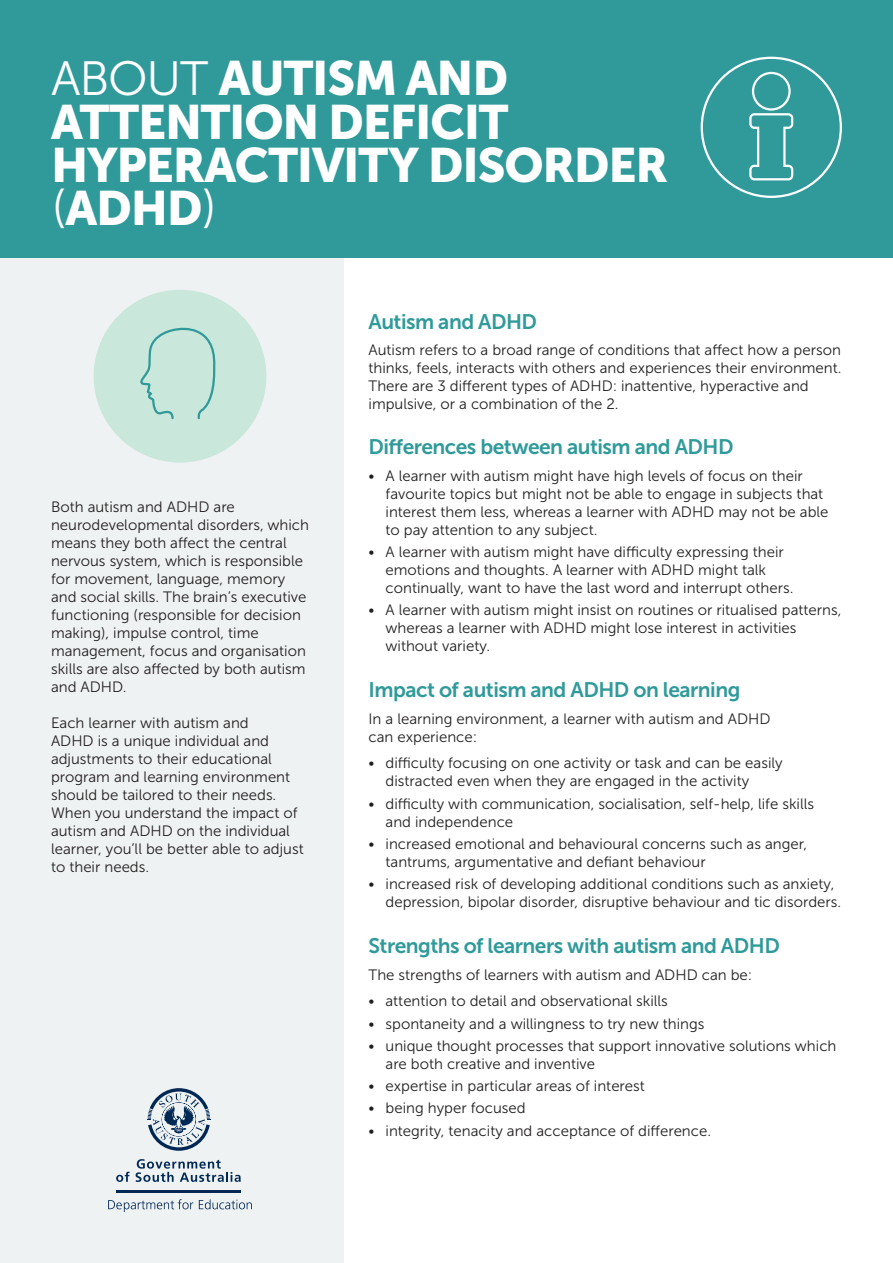
<style>
.page{position:relative;width:893px;height:1263px;background:#fff}
.page>*{position:absolute;margin:0;border:0;box-sizing:border-box;transform-origin:0 0}
.PGFS_H1_Light{font:48px/43.2px "Museo Sans 900";letter-spacing:-.025em;color:#fff}
.PGFS_H3{font:21px "Museo Sans 700";letter-spacing:-.025em;color:#309a9a}
.PGFS_Body_Copy{font:15px/18px "Museo Sans 300";color:#231f20}
.PGFS_Dot_Point_lead{font:15px/18px "Museo Sans 300";color:#231f20}
.s1{font-family:"Museo Sans 300"}
</style>
<div class="page">
<div style="left:0;top:0;width:343px;height:1263px;background:#eff2f3"></div>
<div style="left:0;top:0;width:893px;height:257px;background:#309a9a"></div>
<hr style="left:116px;top:1190px;width:125px;height:3px;background:#002855">
<svg style="left:116px;top:1172px;width:14px;height:10px"></svg>
<svg style="left:136px;top:1159px;width:105px;height:23px"></svg>
<svg style="left:108px;top:1199px;width:85px;height:13px"></svg>
<svg style="left:199px;top:1199px;width:53px;height:10px"></svg>
<svg style="left:148px;top:1088px;width:62px;height:63px"></svg>
<svg style="left:700px;top:56px;width:142px;height:142px"></svg>
<div style="left:94px;top:290px;width:172px;height:173px;background:#cae7db;border-radius:50%"></div>
<svg style="left:140px;top:327px;width:76px;height:93px"></svg>
<p class="PGFS_H1_Light" style="left:51px;top:57px;width:619px"><span class="s1">ABOUT</span> AUTISM AND<br>ATTENTION DEFICIT<br>HYPERACTIVITY DISORDER <span class="s1">(</span>ADHD<span class="s1">)</span></p>
<p class="PGFS_Body_Copy" style="left:51px;top:498px;width:259px">Both autism and ADHD are neurodevelopmental disorders, which means they both affect the central nervous system, which is responsible for movement, language, memory and social skills. The brain’s executive functioning (responsible for decision making), impulse control, time management, focus and organisation skills are also affected by both autism and ADHD.</p>
<p class="PGFS_Body_Copy" style="left:51px;top:714px;width:254px">Each learner with autism and<br>ADHD is a unique individual and adjustments to their educational program and learning environment should be tailored to their needs.<br>When you understand the impact of autism and ADHD on the individual learner, you’ll be better able to adjust to their needs.</p>
<p class="PGFS_H3" style="left:369px;top:310px;width:170px">Autism and ADHD</p>
<p class="PGFS_Body_Copy" style="left:369px;top:341px;width:475px">Autism refers to a broad range of conditions that affect how a person thinks, feels, interacts with others and experiences their environment.<br>There are 3 different types of ADHD: inattentive, hyperactive and impulsive, or a combination of the 2.</p>
<p class="PGFS_H3" style="left:369px;top:435px;width:367px">Differences between autism and ADHD</p>
<p class="PGFS_Body_Copy" style="left:386px;top:466px;width:445px;text-indent:-17px">• A learner with autism might have high levels of focus on their favourite topics but might not be able to engage in subjects that interest them less, whereas a learner with ADHD may not be able to pay attention to any subject.</p>
<p class="PGFS_Body_Copy" style="left:386px;top:543px;width:409px;text-indent:-17px">• A learner with autism might have difficulty expressing their emotions and thoughts. A learner with ADHD might talk continually, want to have the last word and interrupt others.</p>
<p class="PGFS_Body_Copy" style="left:386px;top:601px;width:457px;text-indent:-17px">• A learner with autism might insist on routines or ritualised patterns, whereas a learner with ADHD might lose interest in activities without variety.</p>
<p class="PGFS_H3" style="left:369px;top:678px;width:373px">Impact of autism and ADHD on learning</p>
<p class="PGFS_Dot_Point_lead" style="left:369px;top:710px;width:403px">In a learning environment, a learner with autism and ADHD can experience:</p>
<p class="PGFS_Body_Copy" style="left:386px;top:754px;width:399px;text-indent:-17px">• difficulty focusing on one activity or task and can be easily distracted even when they are engaged in the activity</p>
<p class="PGFS_Body_Copy" style="left:386px;top:795px;width:430px;text-indent:-17px">• difficulty with communication, socialisation, self-help, life skills and independence</p>
<p class="PGFS_Body_Copy" style="left:386px;top:835px;width:423px;text-indent:-17px">• increased emotional and behavioural concerns such as anger, tantrums, argumentative and defiant behaviour</p>
<p class="PGFS_Body_Copy" style="left:386px;top:875px;width:457px;text-indent:-17px">• increased risk of developing additional conditions such as anxiety, depression, bipolar disorder, disruptive behaviour and tic disorders.</p>
<p class="PGFS_H3" style="left:369px;top:934px;width:413px">Strengths of learners with autism and ADHD</p>
<p class="PGFS_Dot_Point_lead" style="left:369px;top:966px;width:385px">The strengths of learners with autism and ADHD can be:</p>
<p class="PGFS_Body_Copy" style="left:369px;top:992px;width:301px">• attention to detail and observational skills</p>
<p class="PGFS_Body_Copy" style="left:369px;top:1015px;width:337px">• spontaneity and a willingness to try new things</p>
<p class="PGFS_Body_Copy" style="left:386px;top:1037px;width:452px;text-indent:-17px">• unique thought processes that support innovative solutions which are both creative and inventive</p>
<p class="PGFS_Body_Copy" style="left:369px;top:1077px;width:278px">• expertise in particular areas of interest</p>
<p class="PGFS_Body_Copy" style="left:369px;top:1099px;width:159px">• being hyper focused</p>
<p class="PGFS_Body_Copy" style="left:369px;top:1122px;width:344px">• integrity, tenacity and acceptance of difference.</p>
</div>
